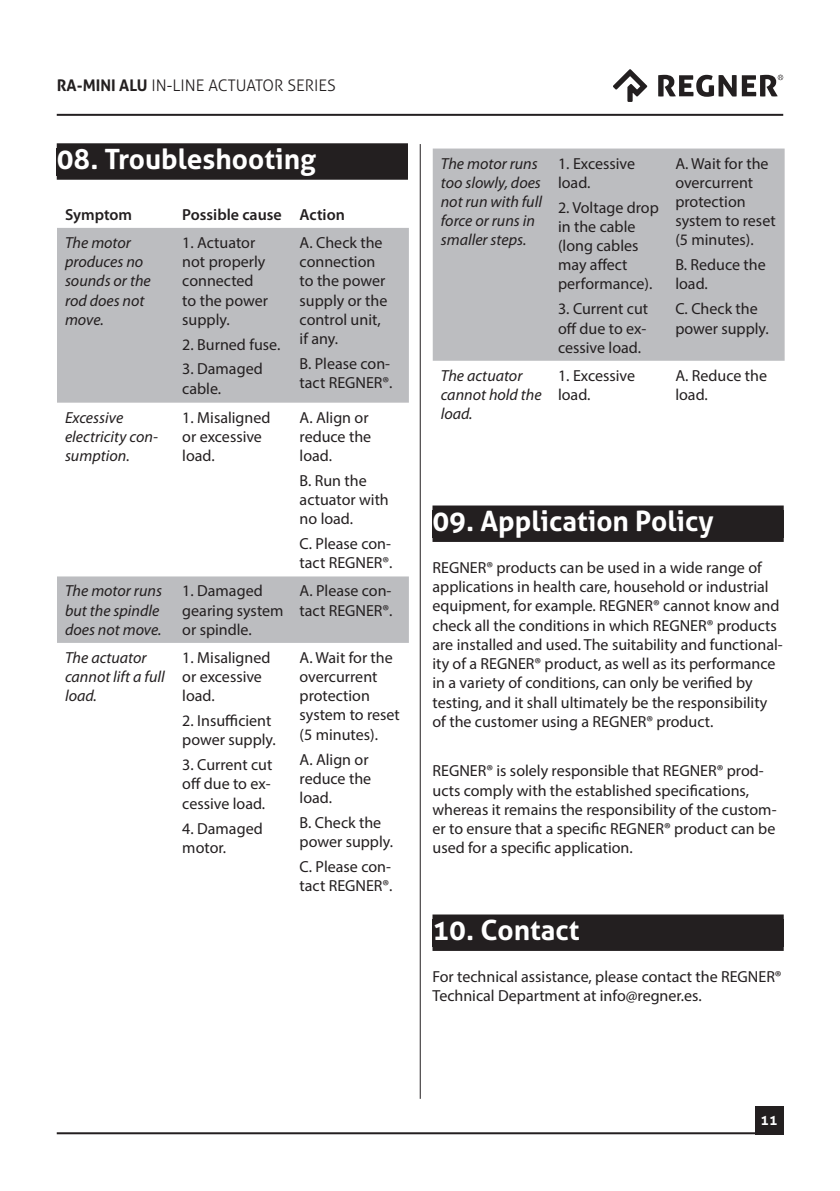
<style>
.page{position:relative;width:840px;height:1191px;background:#fff}
.page>*{position:absolute;margin:0;border:0;box-sizing:border-box;transform-origin:0 0}
.t1{font:700 28px "Aller";color:#fff}
.t2{font:16px/19.2px "Myriad Pro";color:#231f20}
.t3{font:italic 16px/19.2px "Myriad Pro";color:#231f20}
.t4{font:300 16px "Aller";color:#231f20}
.t5{font:600 16px "Myriad Pro";color:#231f20}
.t6{font:700 14px "Aller";color:#fff}
.s1{font-weight:700}
</style>
<div class="page">
<hr style="left:57px;top:114px;width:725px;height:2px;background:#231f20">
<svg style="left:658px;top:75px;width:124px;height:22px"></svg>
<svg style="left:613px;top:69px;width:34px;height:33px"></svg>
<hr style="left:419px;top:144px;width:1px;height:954px;background:#231f20">
<div style="left:754px;top:1106px;width:28px;height:28px;background:#231f20"></div>
<hr style="left:57px;top:1132px;width:725px;height:2px;background:#231f20">
<div style="left:57px;top:148px;width:351px;height:28px;background:#231f20"></div>
<div style="left:57px;top:172px;width:351px;height:8px;background:#231f20"></div>
<div style="left:57px;top:143px;width:351px;height:10px;background:#231f20"></div>
<svg style="left:57px;top:228px;width:351px;height:415px;fill:#bcbdc0"></svg>
<div style="left:432px;top:510px;width:351px;height:28px;background:#231f20"></div>
<div style="left:432px;top:534px;width:351px;height:8px;background:#231f20"></div>
<div style="left:432px;top:505px;width:351px;height:10px;background:#231f20"></div>
<div style="left:432px;top:919px;width:351px;height:28px;background:#231f20"></div>
<div style="left:432px;top:943px;width:351px;height:8px;background:#231f20"></div>
<div style="left:432px;top:914px;width:351px;height:10px;background:#231f20"></div>
<div style="left:432px;top:148px;width:352px;height:213px;background:#bcbdc0"></div>
<p class="t4" style="left:57px;top:76px;width:280px"><span class="s1">RA-MINI ALU</span> IN-LINE ACTUATOR SERIES</p>
<h1 class="t1" style="left:57px;top:142px;width:260px">08. Troubleshooting</h1>
<p class="t5" style="left:65px;top:204px;width:69px">Symptom</p>
<p class="t5" style="left:182px;top:204px;width:164px">Possible cause Action</p>
<p class="t3" style="left:65px;top:233px;width:87px">The motor produces no sounds or the rod does not move.</p>
<p class="t2" style="left:182px;top:233px;width:87px">1. Actuator not properly connected to the power supply.</p>
<p class="t2" style="left:182px;top:334px;width:99px">2. Burned fuse.</p>
<p class="t2" style="left:182px;top:359px;width:82px">3. Damaged cable.</p>
<p class="t2" style="left:299px;top:233px;width:89px">A. Check the connection to the power supply or the control unit, if any.</p>
<p class="t2" style="left:299px;top:353px;width:94px">B. Please con&shy;tact REGNER®.</p>
<p class="t3" style="left:65px;top:408px;width:94px">Excessive electricity con&shy;sumption.</p>
<p class="t2" style="left:182px;top:407px;width:90px">1. Misaligned or excessive load.</p>
<p class="t2" style="left:299px;top:407px;width:73px">A. Align or reduce the load.</p>
<p class="t2" style="left:299px;top:471px;width:91px">B. Run the actuator with no load.</p>
<p class="t2" style="left:299px;top:534px;width:94px">C. Please con&shy;tact REGNER®.</p>
<p class="t3" style="left:65px;top:582px;width:98px">The motor runs but the spindle does not move.</p>
<p class="t2" style="left:182px;top:581px;width:103px">1. Damaged gearing system or spindle.</p>
<p class="t2" style="left:299px;top:581px;width:94px">A. Please con&shy;tact REGNER®.</p>
<p class="t3" style="left:65px;top:648px;width:101px">The actuator cannot lift a full load.</p>
<p class="t2" style="left:182px;top:647px;width:90px">1. Misaligned or excessive load.</p>
<p class="t2" style="left:182px;top:711px;width:95px">2. Insufficient power supply.</p>
<p class="t2" style="left:182px;top:755px;width:91px;text-align:justify">3. Current cut off due to ex&shy;cessive load.</p>
<p class="t2" style="left:182px;top:818px;width:82px">4. Damaged motor.</p>
<p class="t2" style="left:299px;top:647px;width:102px">A. Wait for the overcurrent protection system to reset (5 minutes).</p>
<p class="t2" style="left:299px;top:749px;width:73px">A. Align or reduce the load.</p>
<p class="t2" style="left:299px;top:812px;width:95px">B. Check the power supply.</p>
<p class="t2" style="left:299px;top:856px;width:94px">C. Please con&shy;tact REGNER®.</p>
<p class="t3" style="left:440px;top:154px;width:103px">The motor runs too slowly, does not run with full force or runs in smaller steps.</p>
<p class="t2" style="left:557px;top:153px;width:79px">1. Excessive load.</p>
<p class="t2" style="left:557px;top:197px;width:102px">2. Voltage drop in the cable (long cables may affect performance).</p>
<p class="t2" style="left:557px;top:299px;width:91px;text-align:justify">3. Current cut off due to ex&shy;cessive load.</p>
<p class="t2" style="left:675px;top:153px;width:102px">A. Wait for the overcurrent protection system to reset (5 minutes).</p>
<p class="t2" style="left:675px;top:255px;width:92px">B. Reduce the load.</p>
<p class="t2" style="left:675px;top:299px;width:95px">C. Check the power supply.</p>
<p class="t3" style="left:440px;top:366px;width:102px">The actuator cannot hold the load.</p>
<p class="t2" style="left:557px;top:365px;width:79px">1. Excessive load.</p>
<p class="t2" style="left:675px;top:365px;width:93px">A. Reduce the load.</p>
<h1 class="t1" style="left:432px;top:504px;width:282px">09. Application Policy</h1>
<p class="t2" style="left:432px;top:558px;width:351px">REGNER® products can be used in a wide range of applications in health care, household or industrial equipment, for example. REGNER® cannot know and check all the conditions in which REGNER® products are installed and used. The suitability and functional&shy;ity of a REGNER® product, as well as its performance in a variety of conditions, can only be verified by testing, and it shall ultimately be the responsibility of the customer using a REGNER® product.</p>
<p class="t2" style="left:432px;top:761px;width:345px">REGNER® is solely responsible that REGNER® prod&shy;ucts comply with the established specifications, whereas it remains the responsibility of the custom&shy;er to ensure that a specific REGNER® product can be used for a specific application.</p>
<h1 class="t1" style="left:432px;top:913px;width:148px">10. Contact</h1>
<p class="t2" style="left:432px;top:966px;width:350px">For technical assistance, please contact the REGNER®<br>Technical Department at info@regner.es.</p>
<p class="t6" style="left:760px;top:1111px;width:18px">11</p>
</div>
